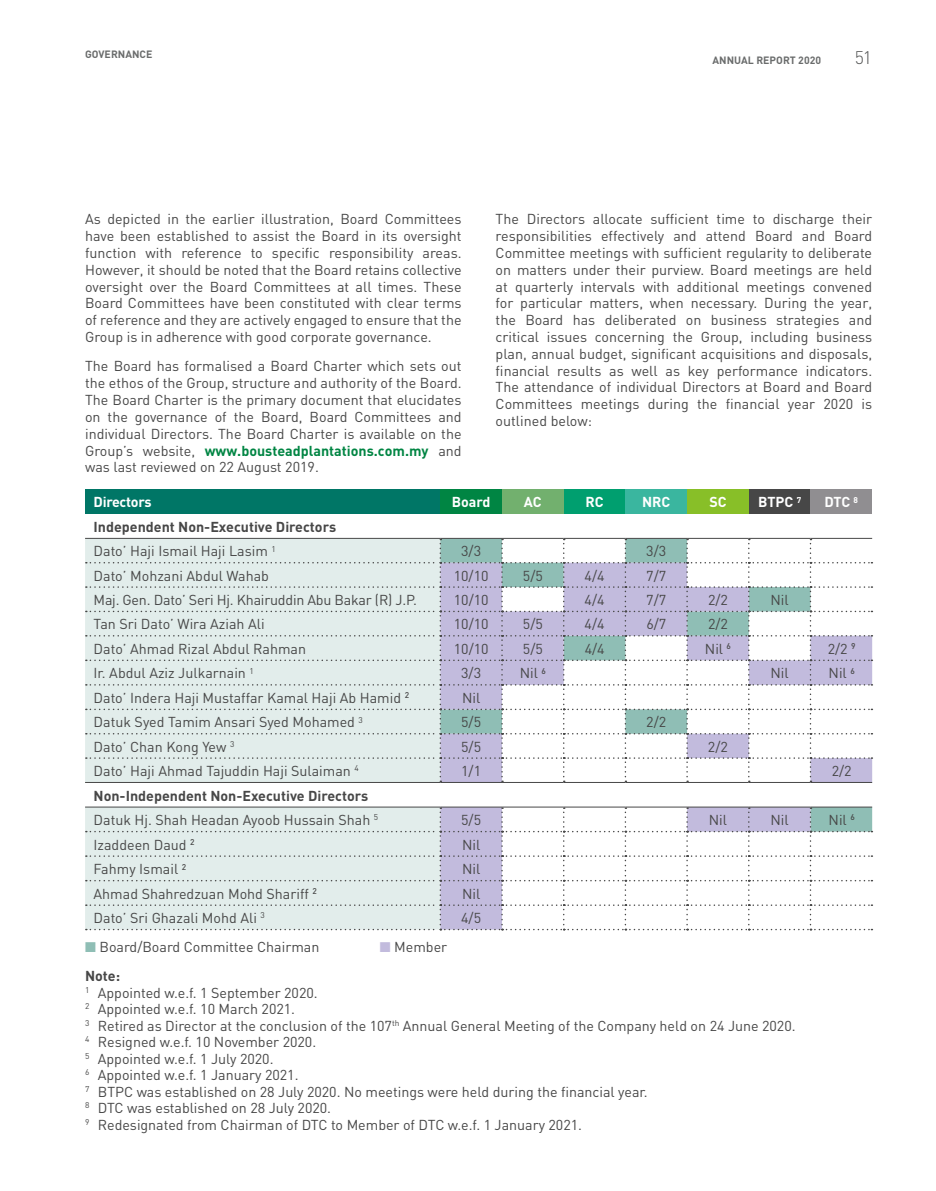
<style>
.page{position:relative;width:936px;height:1191px;background:#fff}
.page>*{position:absolute;margin:0;border:0;box-sizing:border-box;transform-origin:0 0}
.t1{font:300 18px "DIN";color:#535454}
.t2{font:14.25px/16.8px "DIN";color:#474747;text-align:justify}
.t3{font:700 14.25px/24.3px "DIN";color:#474747}
.t4{font:700 14.25px "DIN";letter-spacing:-.015em;color:#fff}
.t5{font:700 10.5px "DIN";color:#6a6c6c}
.s1{font-weight:700;color:#008543}
.s2{font-weight:400}
.s3{color:#8fbeb5}
.s4{color:#c2bbdd}
.s5{font-weight:700}
</style>
<div class="page">
<div style="left:85px;top:489px;width:355px;height:25px;background:#007666"></div>
<div style="left:440px;top:489px;width:62px;height:25px;background:#008543"></div>
<div style="left:502px;top:489px;width:61px;height:25px;background:#72b06e"></div>
<div style="left:563px;top:489px;width:62px;height:25px;background:#009f6f"></div>
<div style="left:625px;top:489px;width:62px;height:25px;background:#3ab69f"></div>
<div style="left:687px;top:489px;width:61px;height:25px;background:#88bf28"></div>
<div style="left:748px;top:489px;width:62px;height:25px;background:#474747"></div>
<div style="left:810px;top:489px;width:62px;height:25px;background:#908e91"></div>
<svg style="left:86px;top:539px;width:786px;height:243px"></svg>
<svg style="left:86px;top:807px;width:786px;height:123px"></svg>
<hr style="left:85px;top:538px;width:355px;height:1px;background:#474747">
<hr style="left:440px;top:538px;width:62px;height:1px;background:#474747">
<hr style="left:502px;top:538px;width:61px;height:1px;background:#474747">
<hr style="left:563px;top:538px;width:62px;height:1px;background:#474747">
<hr style="left:625px;top:538px;width:62px;height:1px;background:#474747">
<hr style="left:687px;top:538px;width:61px;height:1px;background:#474747">
<hr style="left:748px;top:538px;width:62px;height:1px;background:#474747">
<hr style="left:810px;top:538px;width:62px;height:1px;background:#474747">
<hr style="left:85px;top:782px;width:355px;height:1px;background:#474747">
<hr style="left:440px;top:782px;width:62px;height:1px;background:#474747">
<hr style="left:502px;top:782px;width:61px;height:1px;background:#474747">
<hr style="left:563px;top:782px;width:62px;height:1px;background:#474747">
<hr style="left:625px;top:782px;width:62px;height:1px;background:#474747">
<hr style="left:687px;top:782px;width:61px;height:1px;background:#474747">
<hr style="left:748px;top:782px;width:62px;height:1px;background:#474747">
<hr style="left:810px;top:782px;width:62px;height:1px;background:#474747">
<hr style="left:85px;top:806px;width:355px;height:1px;background:#474747">
<hr style="left:440px;top:806px;width:62px;height:1px;background:#474747">
<hr style="left:502px;top:806px;width:61px;height:1px;background:#474747">
<hr style="left:563px;top:806px;width:62px;height:1px;background:#474747">
<hr style="left:625px;top:806px;width:62px;height:1px;background:#474747">
<hr style="left:687px;top:806px;width:61px;height:1px;background:#474747">
<hr style="left:748px;top:806px;width:62px;height:1px;background:#474747">
<hr style="left:810px;top:806px;width:62px;height:1px;background:#474747">
<p class="t5" style="left:85px;top:48px;width:69px">GOVERNANCE</p>
<p class="t5" style="left:712px;top:53px;width:110px">ANNUAL REPORT 2020</p>
<p class="t1" style="left:854px;top:46px;width:19px">51</p>
<p class="t2" style="left:85px;top:210px;width:378px">As depicted in the earlier illustration, Board Committees have been established to assist the Board in its oversight function with reference to specific responsibility areas.<br>However, it should be noted that the Board retains collective oversight over the Board Committees at all times. These Board Committees have been constituted with clear terms of reference and they are actively engaged to ensure that the Group is in adherence with good corporate governance.</p>
<p class="t2" style="left:85px;top:358px;width:378px">The Board has formalised a Board Charter which sets out the ethos of the Group, structure and authority of the Board.<br>The Board Charter is the primary document that elucidates on the governance of the Board, Board Committees and individual Directors. The Board Charter is available on the Group’s website, <span class="s1">www.bousteadplantations.com.my</span> and was last reviewed on 22 August 2019.</p>
<p class="t2" style="left:495px;top:210px;width:378px">The Directors allocate sufficient time to discharge their responsibilities effectively and attend Board and Board Committee meetings with sufficient regularity to deliberate on matters under their purview. Board meetings are held at quarterly intervals with additional meetings convened for particular matters, when necessary. During the year, the Board has deliberated on business strategies and critical issues concerning the Group, including business plan, annual budget, significant acquisitions and disposals, financial results as well as key performance indicators.<br>The attendance of individual Directors at Board and Board Committees meetings during the financial year 2020 is outlined below:</p>
<p class="t4" style="left:94px;top:493px;width:59px">Directors</p>
<p class="t4" style="left:452px;top:493px;width:40px">Board</p>
<p class="t4" style="left:524px;top:493px;width:19px">AC</p>
<p class="t4" style="left:585px;top:493px;width:20px">RC</p>
<p class="t4" style="left:642px;top:493px;width:30px">NRC</p>
<p class="t4" style="left:709px;top:493px;width:19px">SC</p>
<p class="t4" style="left:758px;top:493px;width:45px">BTPC <sup>7</sup></p>
<p class="t4" style="left:824px;top:493px;width:35px">DTC <sup>8</sup></p>
<p class="t3" style="left:94px;top:514px;width:244px">I ndependent Non-Executive Directors<br><span class="s2">Dato’ Haji Ismail Haji Lasim</span> <sup>1</sup></p>
<p class="t2" style="left:461px;top:542px;width:21px">3/3</p>
<p class="t2" style="left:646px;top:542px;width:21px">3/3</p>
<p class="t2" style="left:94px;top:567px;width:177px">Dato’ Mohzani Abdul Wahab</p>
<p class="t2" style="left:453px;top:567px;width:36px">10/10</p>
<p class="t2" style="left:523px;top:567px;width:21px">5/5</p>
<p class="t2" style="left:584px;top:567px;width:21px">4/4</p>
<p class="t2" style="left:646px;top:567px;width:21px">7/7</p>
<p class="t2" style="left:94px;top:591px;width:325px">Maj. Gen. Dato’ Seri Hj. Khairuddin Abu Bakar (R) J.P.</p>
<p class="t2" style="left:454px;top:591px;width:36px">10/10</p>
<p class="t2" style="left:584px;top:591px;width:21px">4/4</p>
<p class="t2" style="left:646px;top:591px;width:21px">7/7</p>
<p class="t2" style="left:708px;top:591px;width:21px">2/2</p>
<p class="t2" style="left:770px;top:591px;width:20px">Nil</p>
<p class="t2" style="left:94px;top:615px;width:172px">Tan Sri Dato’ Wira Aziah Ali</p>
<p class="t2" style="left:454px;top:615px;width:36px">10/10</p>
<p class="t2" style="left:523px;top:615px;width:21px">5/5</p>
<p class="t2" style="left:584px;top:615px;width:21px">4/4</p>
<p class="t2" style="left:646px;top:615px;width:21px">6/7</p>
<p class="t2" style="left:708px;top:615px;width:21px">2/2</p>
<p class="t2" style="left:94px;top:640px;width:214px">Dato’ Ahmad Rizal Abdul Rahman</p>
<p class="t2" style="left:454px;top:640px;width:36px">10/10</p>
<p class="t2" style="left:523px;top:640px;width:21px">5/5</p>
<p class="t2" style="left:584px;top:640px;width:21px">4/4</p>
<p class="t2" style="left:704px;top:640px;width:28px">Nil <sup>6</sup></p>
<p class="t2" style="left:827px;top:640px;width:29px">2/2 <sup>9</sup></p>
<p class="t2" style="left:94px;top:664px;width:162px">Ir. Abdul Aziz Julkarnain <sup>1</sup></p>
<p class="t2" style="left:461px;top:664px;width:21px">3/3</p>
<p class="t2" style="left:519px;top:664px;width:28px">Nil <sup>6</sup></p>
<p class="t2" style="left:770px;top:664px;width:20px">Nil</p>
<p class="t2" style="left:828px;top:664px;width:28px">Nil <sup>6</sup></p>
<p class="t2" style="left:94px;top:689px;width:317px">Dato’ Indera Haji Mustaffar Kamal Haji Ab Hamid <sup>2</sup></p>
<p class="t2" style="left:462px;top:689px;width:20px">Nil</p>
<p class="t2" style="left:94px;top:713px;width:271px">Datuk Syed Tamim Ansari Syed Mohamed <sup>3</sup></p>
<p class="t2" style="left:461px;top:713px;width:21px">5/5</p>
<p class="t2" style="left:646px;top:713px;width:21px">2/2</p>
<p class="t2" style="left:94px;top:738px;width:142px">Dato’ Chan Kong Yew <sup>3</sup></p>
<p class="t2" style="left:461px;top:738px;width:21px">5/5</p>
<p class="t2" style="left:708px;top:738px;width:21px">2/2</p>
<p class="t2" style="left:94px;top:762px;width:267px">Dato’ Haji Ahmad Tajuddin Haji Sulaiman <sup>4</sup></p>
<p class="t2" style="left:461px;top:762px;width:21px">1/1</p>
<p class="t2" style="left:831px;top:762px;width:21px">2/2</p>
<p class="t3" style="left:94px;top:782px;width:286px">Non-I ndependent Non-Executive Directors<br><span class="s2">Datuk Hj. Shah Headan Ayoob Hussain Shah</span> <sup>5</sup></p>
<p class="t2" style="left:461px;top:811px;width:21px">5/5</p>
<p class="t2" style="left:708px;top:811px;width:20px">Nil</p>
<p class="t2" style="left:770px;top:811px;width:20px">Nil</p>
<p class="t2" style="left:828px;top:811px;width:28px">Nil <sup>6</sup></p>
<p class="t2" style="left:94px;top:836px;width:103px">Izaddeen Daud <sup>2</sup></p>
<p class="t2" style="left:462px;top:835px;width:20px">Nil</p>
<p class="t2" style="left:94px;top:860px;width:94px">Fahmy Ismail <sup>2</sup></p>
<p class="t2" style="left:462px;top:860px;width:20px">Nil</p>
<p class="t2" style="left:94px;top:885px;width:225px">Ahmad Shahredzuan Mohd Shariff <sup>2</sup></p>
<p class="t2" style="left:462px;top:885px;width:20px">Nil</p>
<p class="t2" style="left:94px;top:909px;width:173px">Dato’ Sri Ghazali Mohd Ali <sup>3</sup></p>
<p class="t2" style="left:461px;top:909px;width:21px">4/5</p>
<p class="t2" style="left:85px;top:938px;width:236px"><span class="s3">■</span> Board/Board Committee Chairman</p>
<p class="t2" style="left:380px;top:938px;width:69px"><span class="s4">■</span> Member</p>
<p class="t2" style="left:85px;top:967px;width:712px;text-align:left"><span class="s5">Note:<br></span><sup>1</sup> Appointed w.e.f. 1 September 2020.<br><sup>2</sup> Appointed w.e.f. 10 March 2021.<br><sup>3</sup> Retired as Director at the conclusion of the 107<sup>th</sup> Annual General Meeting of the Company held on 24 June 2020.<br><sup>4</sup> Resigned w.e.f. 10 November 2020.<br><sup>5</sup> Appointed w.e.f. 1 July 2020.<br><sup>6</sup> Appointed w.e.f. 1 January 2021.<br><sup>7</sup> BTPC was established on 28 July 2020. No meetings were held during the financial year.<br><sup>8</sup> DTC was established on 28 July 2020.<br><sup>9</sup> Redesignated from Chairman of DTC to Member of DTC w.e.f. 1 January 2021.</p>
</div>
